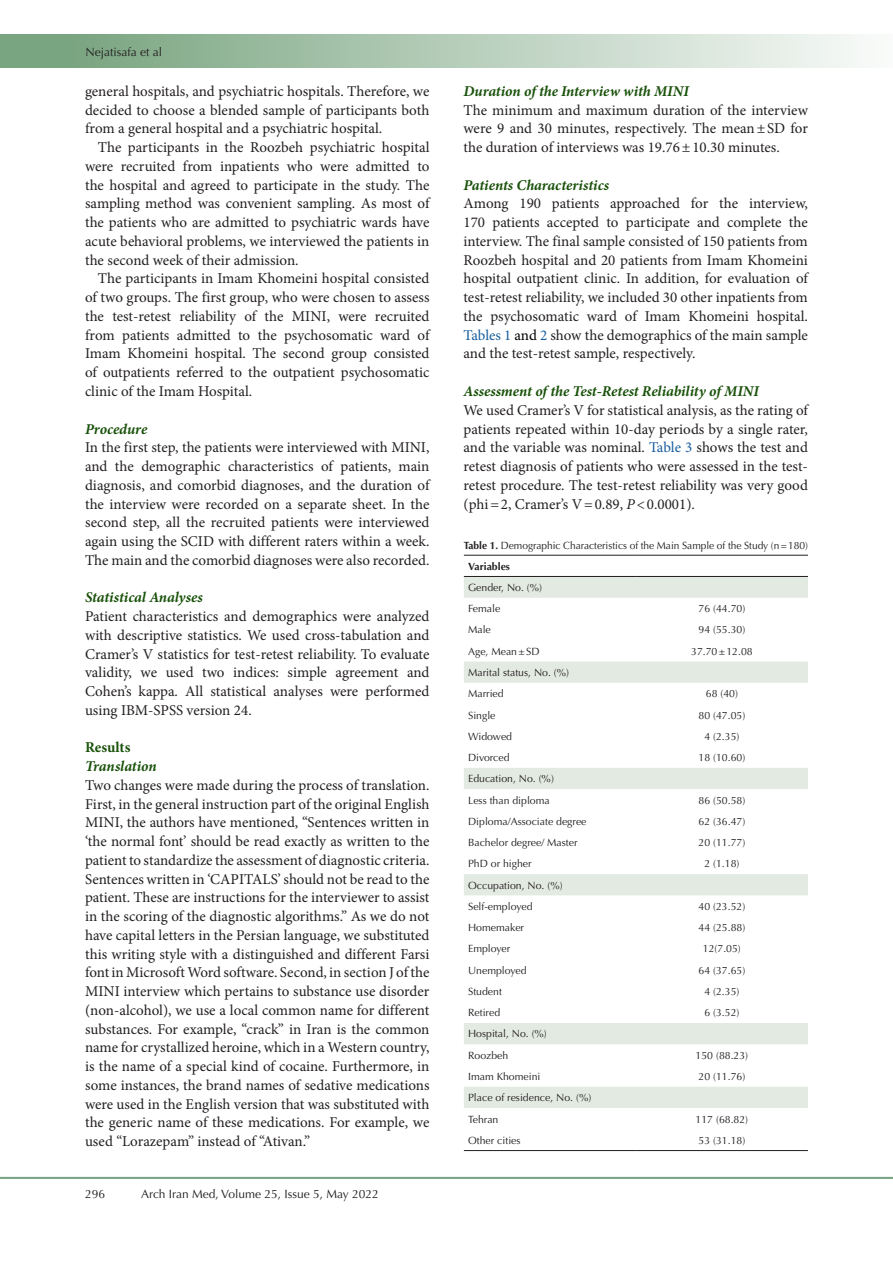
<style>
.page{position:relative;width:893px;height:1263px;background:#fff}
.page>*{position:absolute;margin:0;border:0;box-sizing:border-box;transform-origin:0 0}
.t1{font:15px/18.8px "Minion Pro";color:#231f20;text-align:justify}
.t2{font:italic 700 15px "Minion Pro";letter-spacing:-.005em;color:#19510a}
.t3{font:700 15px "Minion Pro";color:#19510a}
.t4{font:12px "Optima LT Std";color:#231f20}
.t5{font:10.5px "Optima LT Std";color:#231f20}
.t6{font:700 10.5px "Optima LT Std";color:#231f20}
.s1{color:#175d9e}
.s2{color:#000}
.s3{font-style:italic}
.s4{font-weight:700}
</style>
<div class="page">
<div style="left:0;top:1177px;width:893px;height:2px;background:#0099e5;border:1px solid #7aa581"></div>
<div style="left:0;top:35px;width:893px;height:33px;background:linear-gradient(to right,#719f78,#f9fbf9)"></div>
<svg style="left:464px;top:577px;width:344px;height:531px"></svg>
<hr style="left:464px;top:555px;width:172px;height:1px;background:#231f20">
<hr style="left:636px;top:555px;width:172px;height:1px;background:#231f20">
<hr style="left:464px;top:576px;width:172px;height:1px;background:#231f20">
<hr style="left:636px;top:576px;width:172px;height:1px;background:#231f20">
<hr style="left:464px;top:1150px;width:172px;height:1px;background:#231f20">
<hr style="left:636px;top:1150px;width:172px;height:1px;background:#231f20">
<p class="t4" style="left:85px;top:45px;width:78px">Nejatisafa et al</p>
<p class="t1" style="left:85px;top:82px;width:346px">general hospitals, and psychiatric hospitals. Therefore, we decided to choose a blended sample of participants both from a general hospital and a psychiatric hospital.</p>
<p class="t1" style="left:85px;top:138px;width:346px;text-indent:13px">The participants in the Roozbeh psychiatric hospital were recruited from inpatients who were admitted to the hospital and agreed to participate in the study. The sampling method was convenient sampling. As most of the patients who are admitted to psychiatric wards have acute behavioral problems, we interviewed the patients in the second week of their admission.</p>
<p class="t1" style="left:85px;top:269px;width:346px;text-indent:13px">The participants in Imam Khomeini hospital consisted of two groups. The first group, who were chosen to assess the test-retest reliability of the MINI, were recruited from patients admitted to the psychosomatic ward of Imam Khomeini hospital. The second group consisted of outpatients referred to the outpatient psychosomatic clinic of the Imam Hospital.</p>
<p class="t2" style="left:85px;top:418px;width:64px">Procedure</p>
<p class="t1" style="left:85px;top:438px;width:346px">In the first step, the patients were interviewed with MINI, and the demographic characteristics of patients, main diagnosis, and comorbid diagnoses, and the duration of the interview were recorded on a separate sheet. In the second step, all the recruited patients were interviewed again using the SCID with different raters within a week.<br>The main and the comorbid diagnoses were also recorded.</p>
<p class="t2" style="left:85px;top:587px;width:119px">Statistical Analyses</p>
<p class="t1" style="left:85px;top:607px;width:346px">Patient characteristics and demographics were analyzed with descriptive statistics. We used cross-tabulation and Cramer’s V statistics for test-retest reliability. To evaluate validity, we used two indices: simple agreement and Cohen’s kappa. All statistical analyses were performed using IBM-SPSS version 24.</p>
<p class="t3" style="left:85px;top:737px;width:47px">Results</p>
<p class="t2" style="left:85px;top:755px;width:73px">Translation</p>
<p class="t1" style="left:85px;top:776px;width:346px">Two changes were made during the process of translation.<br>First, in the general instruction part of the original English MINI, the authors have mentioned, “Sentences written in ‘the normal font’ should be read exactly as written to the patient to standardize the assessment of diagnostic criteria.<br>Sentences written in ‘CAPITALS’ should not be read to the patient. These are instructions for the interviewer to assist in the scoring of the diagnostic algorithms.” As we do not have capital letters in the Persian language, we substituted this writing style with a distinguished and different Farsi font in Microsoft Word software. Second, in section J of the MINI interview which pertains to substance use disorder (non-alcohol), we use a local common name for different substances. For example, “crack” in Iran is the common name for crystallized heroine, which in a Western country, is the name of a special kind of cocaine. Furthermore, in some instances, the brand names of sedative medications were used in the English version that was substituted with the generic name of these medications. For example, we used “Lorazepam” instead of “Ativan.”</p>
<p class="t4" style="left:85px;top:1187px;width:22px">296</p>
<p class="t4" style="left:141px;top:1187px;width:239px">Arch Iran Med, Volume 25, Issue 5, May 2022</p>
<p class="t2" style="left:463px;top:80px;width:227px">Duration of the Interview with MINI</p>
<p class="t1" style="left:463px;top:101px;width:346px">The minimum and maximum duration of the interview were 9 and 30 minutes, respectively. The mean±SD for the duration of interviews was 19.76±10.30 minutes.</p>
<p class="t2" style="left:463px;top:174px;width:147px">Patients Characteristics</p>
<p class="t1" style="left:463px;top:194px;width:346px">Among 190 patients approached for the interview, 170 patients accepted to participate and complete the interview. The final sample consisted of 150 patients from Roozbeh hospital and 20 patients from Imam Khomeini hospital outpatient clinic. In addition, for evaluation of test-retest reliability, we included 30 other inpatients from the psychosomatic ward of Imam Khomeini hospital.<br><span class="s1">Tables 1</span> <span class="s2">and</span> <span class="s1">2</span> show the demographics of the main sample and the test-retest sample, respectively.</p>
<p class="t2" style="left:463px;top:380px;width:297px">Assessment of the Test-Retest Reliability of MINI</p>
<p class="t1" style="left:463px;top:401px;width:346px">We used Cramer’s V for statistical analysis, as the rating of patients repeated within 10-day periods by a single rater, and the variable was nominal. <span class="s1">Table 3</span> shows the test and retest diagnosis of patients who were assessed in the test&shy;retest procedure. The test-retest reliability was very good (phi=2, Cramer’s V=0.89, <span class="s3">P</span>&lt;0.0001).</p>
<p class="t5" style="left:464px;top:539px;width:346px"><span class="s4">Table 1.</span> Demographic Characteristics of the Main Sample of the Study (n=180)</p>
<p class="t6" style="left:468px;top:560px;width:43px">Variables</p>
<p class="t5" style="left:468px;top:581px;width:75px">Gender, No. (%)</p>
<p class="t5" style="left:468px;top:602px;width:34px">Female</p>
<p class="t5" style="left:699px;top:602px;width:48px">76 (44.70)</p>
<p class="t5" style="left:468px;top:624px;width:24px">Male</p>
<p class="t5" style="left:699px;top:624px;width:48px">94 (55.30)</p>
<p class="t5" style="left:468px;top:645px;width:73px">Age, Mean±SD</p>
<p class="t5" style="left:691px;top:645px;width:63px">37.70±12.08</p>
<p class="t5" style="left:468px;top:666px;width:102px">Marital status, No. (%)</p>
<p class="t5" style="left:468px;top:688px;width:37px">Married</p>
<p class="t5" style="left:706px;top:688px;width:34px">68 (40)</p>
<p class="t5" style="left:468px;top:709px;width:29px">Single</p>
<p class="t5" style="left:699px;top:709px;width:48px">80 (47.05)</p>
<p class="t5" style="left:468px;top:730px;width:46px">Widowed</p>
<p class="t5" style="left:704px;top:730px;width:37px">4 (2.35)</p>
<p class="t5" style="left:468px;top:751px;width:43px">Divorced</p>
<p class="t5" style="left:699px;top:751px;width:48px">18 (10.60)</p>
<p class="t5" style="left:468px;top:773px;width:87px">Education, No. (%)</p>
<p class="t5" style="left:468px;top:794px;width:83px">Less than diploma</p>
<p class="t5" style="left:699px;top:794px;width:48px">86 (50.58)</p>
<p class="t5" style="left:468px;top:815px;width:120px">Diploma/Associate degree</p>
<p class="t5" style="left:699px;top:815px;width:48px">62 (36.47)</p>
<p class="t5" style="left:468px;top:836px;width:111px">Bachelor degree/ Master</p>
<p class="t5" style="left:699px;top:836px;width:48px">20 (11.77)</p>
<p class="t5" style="left:468px;top:858px;width:65px">PhD or higher</p>
<p class="t5" style="left:704px;top:858px;width:37px">2 (1.18)</p>
<p class="t5" style="left:468px;top:879px;width:96px">Occupation, No. (%)</p>
<p class="t5" style="left:468px;top:900px;width:66px">Self-employed</p>
<p class="t5" style="left:699px;top:900px;width:48px">40 (23.52)</p>
<p class="t5" style="left:468px;top:921px;width:57px">Homemaker</p>
<p class="t5" style="left:699px;top:921px;width:48px">44 (25.88)</p>
<p class="t5" style="left:468px;top:943px;width:44px">Employer</p>
<p class="t5" style="left:703px;top:943px;width:39px">12(7.05)</p>
<p class="t5" style="left:468px;top:964px;width:60px">Unemployed</p>
<p class="t5" style="left:699px;top:964px;width:48px">64 (37.65)</p>
<p class="t5" style="left:468px;top:985px;width:35px">Student</p>
<p class="t5" style="left:704px;top:985px;width:37px">4 (2.35)</p>
<p class="t5" style="left:468px;top:1006px;width:34px">Retired</p>
<p class="t5" style="left:704px;top:1006px;width:37px">6 (3.52)</p>
<p class="t5" style="left:468px;top:1028px;width:80px">Hospital, No. (%)</p>
<p class="t5" style="left:468px;top:1049px;width:42px">Roozbeh</p>
<p class="t5" style="left:696px;top:1049px;width:54px">150 (88.23)</p>
<p class="t5" style="left:468px;top:1070px;width:74px">Imam Khomeini</p>
<p class="t5" style="left:699px;top:1070px;width:48px">20 (11.76)</p>
<p class="t5" style="left:468px;top:1091px;width:125px">Place of residence, No. (%)</p>
<p class="t5" style="left:468px;top:1113px;width:32px">Tehran</p>
<p class="t5" style="left:696px;top:1113px;width:54px">117 (68.82)</p>
<p class="t5" style="left:468px;top:1134px;width:54px">Other cities</p>
<p class="t5" style="left:699px;top:1134px;width:48px">53 (31.18)</p>
</div>
